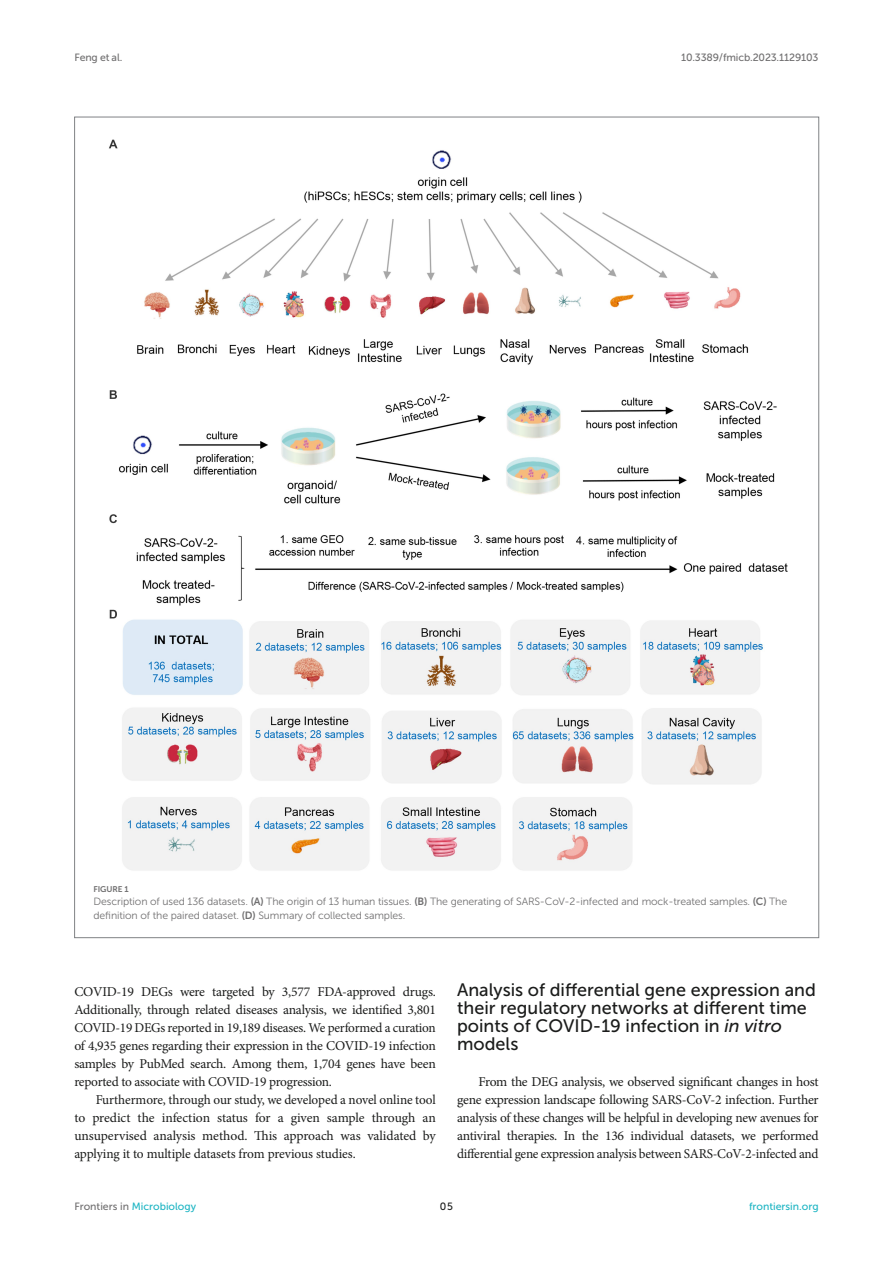
<style>
.page{position:relative;width:893px;height:1263px;background:#fff}
.page>*{position:absolute;margin:0;border:0;box-sizing:border-box;transform-origin:0 0}
.HEAD_2{font:18px/18px "Museo Sans 500";color:#1b1c1b}
.TEXT{font:13.5px/18px "Minion Pro";letter-spacing:-.015em;color:#1b1c1b;text-align:justify}
.TEXT_FLUSH{font:13.5px/18px "Minion Pro";letter-spacing:-.02em;color:#1b1c1b;text-align:justify}
.FIG_LEG{font:10.5px/13.5px "Museo Sans 300";letter-spacing:-.01em;color:#706f70}
.t1{font:10.5px "Museo Sans 500";color:#1db5c3}
.t2{font:10.5px "Museo Sans 500";letter-spacing:-.015em;color:#706f70}
.t3{font:10.5px "Museo Sans 500";color:#1b1c1b}
.FIG_HD{font:8.25px "Museo Sans 700";letter-spacing:-.01em;color:#706f70}
.s1{font-family:"Museo Sans 700"}
.s2{font-style:italic}
.s3{color:#706f70}
</style>
<div class="page">
<img style="left:109px;top:139px;width:679px;height:731px">
<p class="t2" style="left:74px;top:51px;width:49px">Feng et al.</p>
<p class="t2" style="left:681px;top:51px;width:139px">10.3389/fmicb.2023.1129103</p>
<p class="FIG_HD" style="left:94px;top:884px;width:37px">FIGURE 1</p>
<p class="FIG_LEG" style="left:94px;top:895px;width:695px">Description of used 136 datasets. <span class="s1">(A)</span> The origin of 13 human tissues. <span class="s1">(B)</span> The generating of SARS-CoV-2-infected and mock-treated samples. <span class="s1">(C)</span> The definition of the paired dataset. <span class="s1">(D)</span> Summary of collected samples.</p>
<p class="TEXT" style="left:74px;top:983px;width:363px">COVID-19 DEGs were targeted by 3,577 FDA-approved drugs.<br>Additionally, through related diseases analysis, we identified 3,801<br>COVID-19 DEGs reported in 19,189 diseases. We performed a curation of 4,935 genes regarding their expression in the COVID-19 infection samples by PubMed search. Among them, 1,704 genes have been reported to associate with COVID-19 progression.</p>
<p class="TEXT" style="left:74px;top:1091px;width:363px;text-indent:21px">Furthermore, through our study, we developed a novel online tool to predict the infection status for a given sample through an unsupervised analysis method. This approach was validated by applying it to multiple datasets from previous studies.</p>
<p class="HEAD_2" style="left:457px;top:981px;width:360px">Analysis of differential gene expression and their regulatory networks at different time points of COVID-19 infection in <span class="s2">in vitro </span>models</p>
<p class="TEXT_FLUSH" style="left:457px;top:1073px;width:363px;text-indent:21px">From the DEG analysis, we observed significant changes in host gene expression landscape following SARS-CoV-2 infection. Further analysis of these changes will be helpful in developing new avenues for antiviral therapies. In the 136 individual datasets, we performed differential gene expression analysis between SARS-CoV-2-infected and</p>
<p class="t1" style="left:74px;top:1200px;width:123px"><span class="s3">Frontiers in</span> Microbiology</p>
<p class="t3" style="left:440px;top:1200px;width:14px">05</p>
<p class="t1" style="left:749px;top:1200px;width:71px">frontiersin.org</p>
</div>
